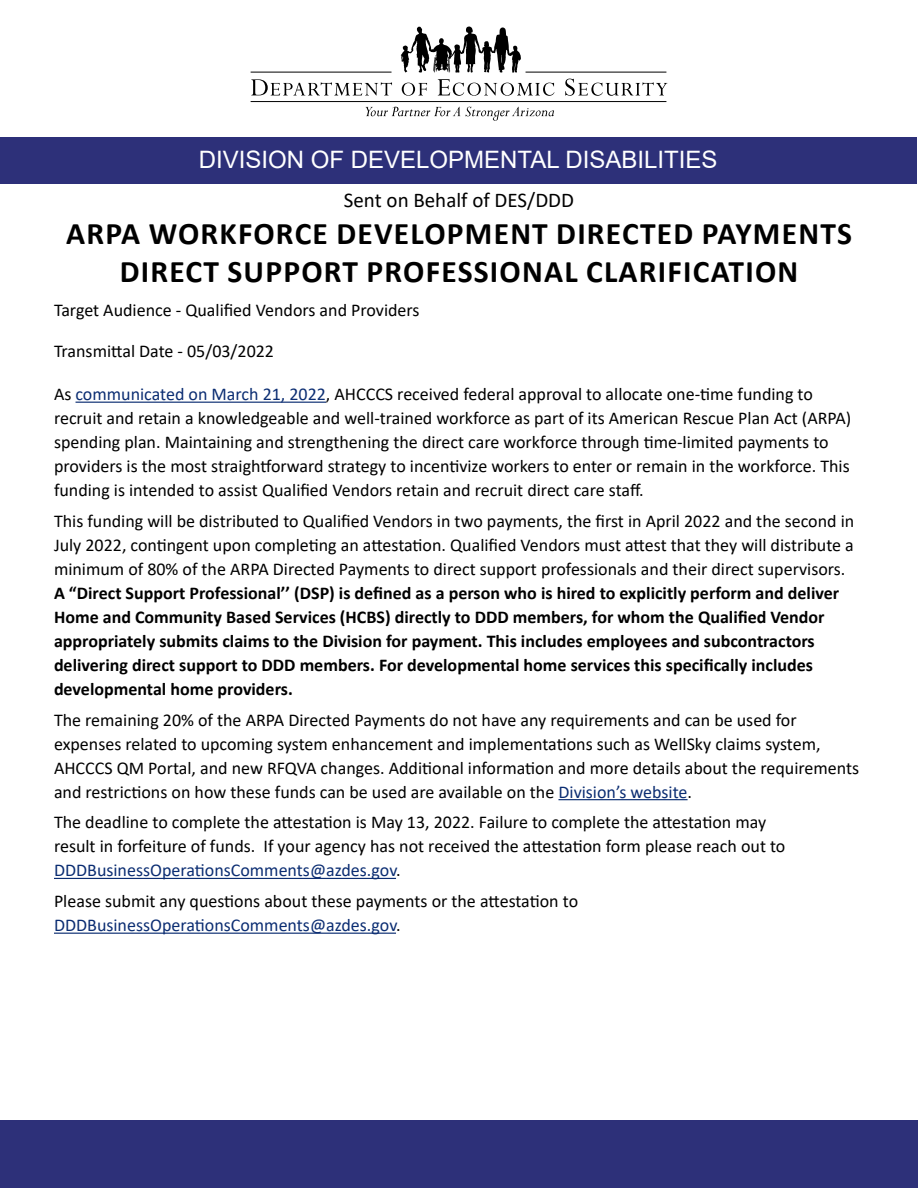
<style>
.page{position:relative;width:918px;height:1188px;background:#fff}
.page>*{position:absolute;margin:0;border:0;box-sizing:border-box;transform-origin:0 0}
.t1{font:700 31.5px/37.8px "Calibri";letter-spacing:.04em;color:#000;text-align:center}
.t2{font:24px "Arial";color:#fff}
.t3{font:21px "Calibri";color:#000}
.t4{font:18px/24px "Calibri";color:#000}
.t5{font:700 18px/24px "Calibri";color:#000}
.s1{color:#0b2d72}
.s2{font-weight:400}
</style>
<div class="page">
<div style="left:0;top:1120px;width:918px;height:68px;background:#2d3079"></div>
<div style="left:1px;top:138px;width:916px;height:46px;background:#2d3079"></div>
<svg style="left:251px;top:79px;width:141px;height:16px"></svg>
<svg style="left:366px;top:107px;width:188px;height:14px"></svg>
<svg style="left:401px;top:27px;width:120px;height:46px"></svg>
<svg style="left:402px;top:83px;width:25px;height:13px"></svg>
<svg style="left:438px;top:79px;width:116px;height:17px"></svg>
<svg style="left:565px;top:79px;width:102px;height:17px"></svg>
<hr style="left:251px;top:72px;width:141px;height:1px;background:#000">
<hr style="left:526px;top:72px;width:140px;height:1px;background:#000">
<hr style="left:251px;top:101px;width:415px;height:1px;background:#000">
<hr style="left:76px;top:402px;width:250px;height:1px;background:#0b2d72">
<hr style="left:558px;top:799px;width:130px;height:1px;background:#0b2d72">
<hr style="left:54px;top:878px;width:342px;height:1px;background:#0b2d72">
<hr style="left:54px;top:933px;width:342px;height:1px;background:#0b2d72">
<h2 class="t2" style="left:199px;top:143px;width:520px">DIVISION OF DEVELOPMENTAL DISABILITIES</h2>
<p class="t3" style="left:344px;top:185px;width:232px">Sent on Behalf of DES/DDD</p>
<h1 class="t1" style="left:66px;top:215px;width:787px">ARPA WORKFORCE DEVELOPMENT DIRECTED PAYMENTS<br>DIRECT SUPPORT PROFESSIONAL CLARIFICATION</h1>
<p class="t4" style="left:54px;top:297px;width:367px">Target Audience - Qualified Vendors and Providers</p>
<p class="t4" style="left:54px;top:339px;width:222px">Transmittal Date - 05/03/2022</p>
<p class="t4" style="left:54px;top:382px;width:799px">As <span class="s1">communicated on March 21, 2022</span>, AHCCCS received federal approval to allocate one-time funding to recruit and retain a knowledgeable and well-trained workforce as part of its American Rescue Plan Act (ARPA) spending plan. Maintaining and strengthening the direct care workforce through time-limited payments to providers is the most straightforward strategy to incentivize workers to enter or remain in the workforce. This funding is intended to assist Qualified Vendors retain and recruit direct care staff.</p>
<p class="t5" style="left:54px;top:509px;width:802px"><span class="s2">This funding will be distributed to Qualified Vendors in two payments, the first in April 2022 and the second in July 2022, contingent upon completing an attestation. Qualified Vendors must attest that they will distribute a minimum of 80% of the ARPA Directed Payments to direct support professionals and their direct supervisors.<br></span>A “Direct Support Professional’’ (DSP) is defined as a person who is hired to explicitly perform and deliver Home and Community Based Services (HCBS) directly to DDD members, for whom the Qualified Vendor appropriately submits claims to the Division for payment. This includes employees and subcontractors delivering direct support to DDD members. For developmental home services this specifically includes developmental home providers.</p>
<p class="t4" style="left:54px;top:707px;width:807px">The remaining 20% of the ARPA Directed Payments do not have any requirements and can be used for expenses related to upcoming system enhancement and implementations such as WellSky claims system, AHCCCS QM Portal, and new RFQVA changes. Additional information and more details about the requirements and restrictions on how these funds can be used are available on the <span class="s1">Division’s website</span>.</p>
<p class="t4" style="left:54px;top:810px;width:733px">The deadline to complete the attestation is May 13, 2022. Failure to complete the attestation may result in forfeiture of funds. If your agency has not received the attestation form please reach out to<br><span class="s1">DDDBusinessOperationsComments@azdes.gov</span>.</p>
<p class="t4" style="left:54px;top:889px;width:526px">Please submit any questions about these payments or the attestation to<br><span class="s1">DDDBusinessOperationsComments@azdes.gov</span>.</p>
</div>
